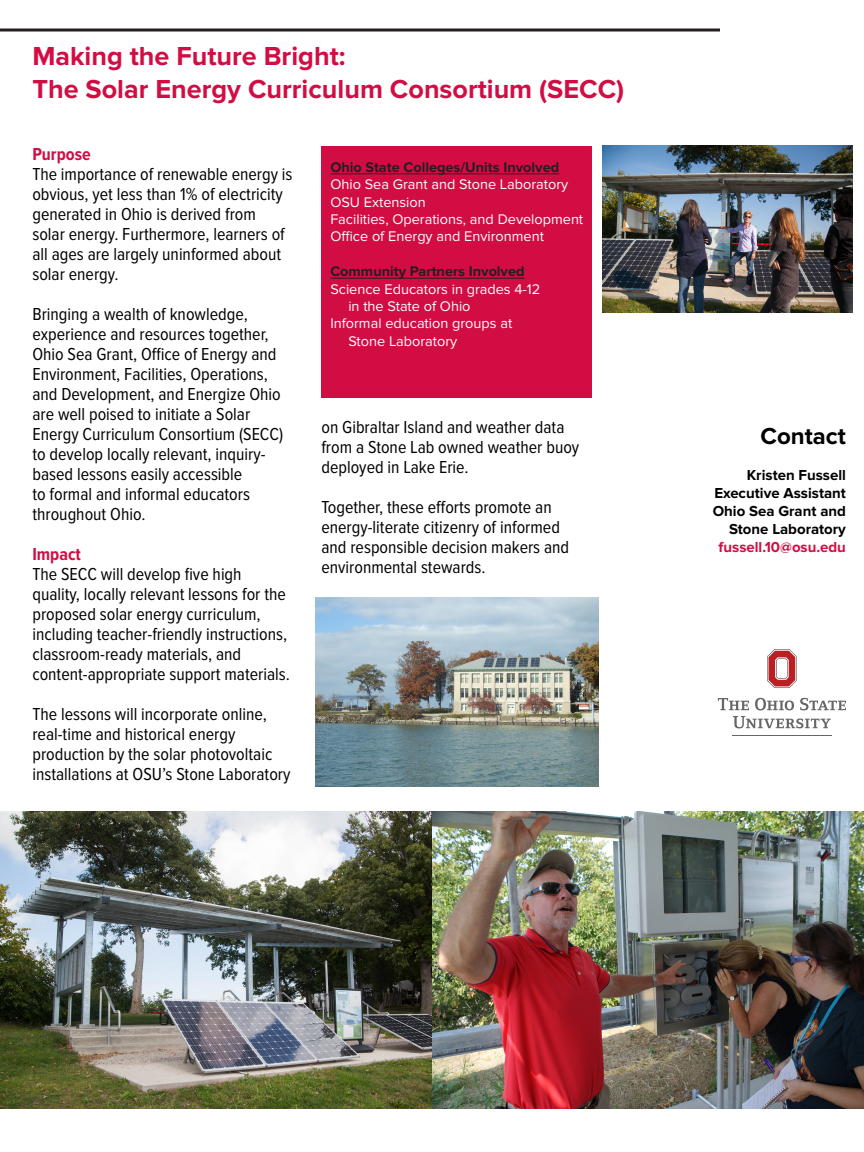
<style>
.page{position:relative;width:864px;height:1152px;background:#fff}
.page>*{position:absolute;margin:0;border:0;box-sizing:border-box;transform-origin:0 0}
.t1{font:700 27px "Proxima Nova";color:#d20d44}
.t2{font:700 24px "Proxima Nova";color:#000}
.t3{font:18px/20px "Proxima Nova Cond";color:#000}
.t4{font:700 18px "Proxima Nova Cond";color:#d20d44}
.t5{font:700 15px "Proxima Nova";color:#000}
.t6{font:700 15px "Proxima Nova";color:#d20d44}
.t7{font:14.5px "Proxima Nova";color:#fff}
.t8{font:700 14.5px "Proxima Nova";color:#231f20}
</style>
<div class="page">
<div style="left:321px;top:146px;width:271px;height:251px;background:#d20d44"></div>
<hr style="left:330px;top:174px;width:229px;height:1px;background:#231f20">
<hr style="left:330px;top:278px;width:195px;height:1px;background:#231f20">
<svg style="left:0;top:28px;width:720px;height:4px;background:#595657"></svg>
<svg style="left:767px;top:649px;width:30px;height:39px"></svg>
<svg style="left:718px;top:698px;width:31px;height:12px"></svg>
<svg style="left:755px;top:698px;width:39px;height:12px"></svg>
<svg style="left:800px;top:698px;width:46px;height:12px"></svg>
<svg style="left:733px;top:716px;width:98px;height:12px"></svg>
<hr style="left:732px;top:735px;width:100px;height:1px;background:#666">
<img style="left:0;top:811px;width:864px;height:297px">
<img style="left:603px;top:146px;width:250px;height:166px">
<img style="left:315px;top:598px;width:284px;height:189px">
<p class="t1" style="left:32px;top:41px;width:315px">Making the Future Bright:</p>
<p class="t1" style="left:32px;top:73px;width:593px">The Solar Energy Curriculum Consortium (SECC)</p>
<p class="t4" style="left:32px;top:144px;width:60px">Purpose</p>
<p class="t3" style="left:32px;top:164px;width:262px">The importance of renewable energy is obvious, yet less than 1% of electricity generated in Ohio is derived from solar energy. Furthermore, learners of all ages are largely uninformed about solar energy.</p>
<p class="t3" style="left:32px;top:304px;width:252px">Bringing a wealth of knowledge, experience and resources together, Ohio Sea Grant, Office of Energy and Environment, Facilities, Operations, and Development, and Energize Ohio are well poised to initiate a Solar Energy Curriculum Consortium (SECC) to develop locally relevant, inquiry&shy;based lessons easily accessible<br>to formal and informal educators throughout Ohio.</p>
<p class="t4" style="left:32px;top:544px;width:50px">Impact</p>
<p class="t3" style="left:32px;top:564px;width:259px">The SECC will develop five high quality, locally relevant lessons for the proposed solar energy curriculum, including teacher-friendly instructions, classroom-ready materials, and content-appropriate support materials.</p>
<p class="t3" style="left:32px;top:704px;width:260px">The lessons will incorporate online, real-time and historical energy production by the solar photovoltaic installations at OSU’s Stone Laboratory</p>
<p class="t8" style="left:330px;top:159px;width:230px">Ohio State Colleges/Units Involved</p>
<p class="t7" style="left:330px;top:176px;width:239px">Ohio Sea Grant and Stone Laboratory</p>
<p class="t7" style="left:330px;top:194px;width:97px">OSU Extension</p>
<p class="t7" style="left:330px;top:211px;width:254px">Facilities, Operations, and Development</p>
<p class="t7" style="left:330px;top:228px;width:215px">Office of Energy and Environment</p>
<p class="t8" style="left:330px;top:263px;width:196px">Community Partners Involved</p>
<p class="t7" style="left:330px;top:281px;width:212px">Science Educators in grades 4-12</p>
<p class="t7" style="left:348px;top:298px;width:124px">in the State of Ohio</p>
<p class="t7" style="left:330px;top:315px;width:183px">Informal education groups at</p>
<p class="t7" style="left:348px;top:333px;width:111px">Stone Laboratory</p>
<p class="t3" style="left:321px;top:417px;width:259px">on Gibraltar Island and weather data from a Stone Lab owned weather buoy deployed in Lake Erie.</p>
<p class="t3" style="left:321px;top:497px;width:249px">Together, these efforts promote an energy-literate citizenry of informed and responsible decision makers and environmental stewards.</p>
<p class="t2" style="left:761px;top:422px;width:87px">Contact</p>
<p class="t5" style="left:747px;top:466px;width:101px">Kristen Fussell</p>
<p class="t5" style="left:715px;top:484px;width:133px">Executive Assistant</p>
<p class="t5" style="left:713px;top:502px;width:135px">Ohio Sea Grant and</p>
<p class="t5" style="left:729px;top:520px;width:118px">Stone Laboratory</p>
<p class="t6" style="left:719px;top:538px;width:129px">fussell.10@osu.edu</p>
</div>
